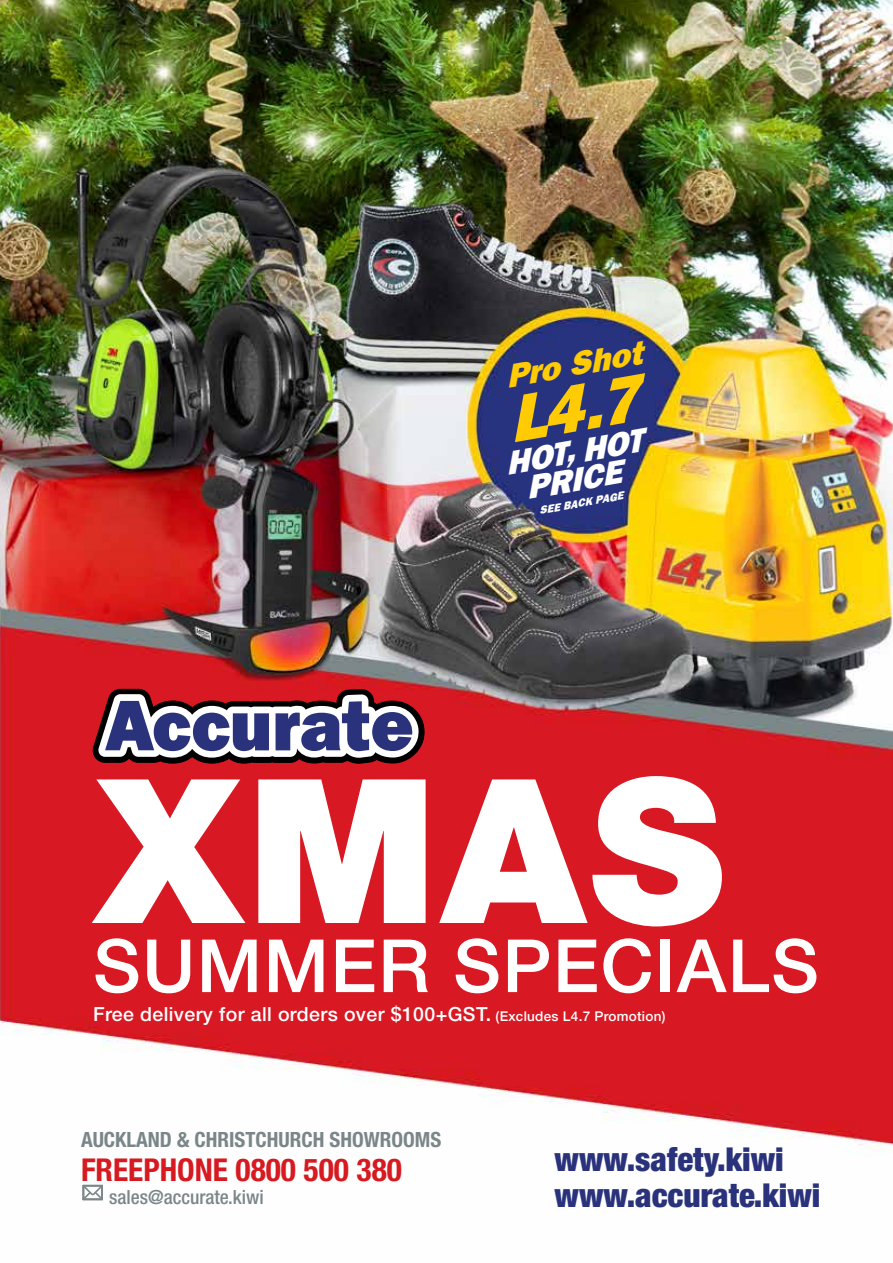
<style>
.page{position:relative;width:893px;height:1263px;background:#fff}
.page>*{position:absolute;margin:0;border:0;box-sizing:border-box;transform-origin:0 0}
.t1{font:900 201px "Helvetica Neue";color:#fff}
.t2{font:500 73.5px "Helvetica Neue";letter-spacing:.02em;color:#fff}
.t3{font:italic 800 66.15px "Franklin Gothic";color:#ffcb05}
.t4{font:italic 800 33.15px/27.6px "Franklin Gothic";color:#fff;text-align:center}
.t5{font:italic 800 33.15px "Franklin Gothic";color:#ffcb05}
.t6{font:900 condensed 33px "Helvetica Neue";color:#29327b}
.t7{font:700 condensed 31.5px "Helvetica Neue";color:#d71920}
.t8{font:700 condensed 21px "Helvetica Neue";color:#7b8689}
.t9{font:500 19.5px "Helvetica Neue";letter-spacing:.02em;color:#fff}
.t10{font:500 condensed 19.5px "Helvetica Neue";color:#7b8689}
.t11{font:italic 800 11.1px "Franklin Gothic";color:#fff}
.s1{font-size:13.5px}
</style>
<div class="page">
<img style="left:0;top:0;width:893px;height:1186px">
<div style="left:83px;top:1185px;width:20px;height:15px;border:2px solid #7b8689"></div>
<svg style="left:82px;top:1186px;width:21px;height:15px"></svg>
<svg style="left:92px;top:688px;width:334px;height:76px"></svg>
<h3 class="t5" style="left:502px;top:357px;width:139px;rotate:-10deg">Pro Shot</h3>
<h3 class="t3" style="left:500px;top:382px;width:132px;rotate:-10deg">L4.7</h3>
<h3 class="t4" style="left:503px;top:450px;width:140px;rotate:-10deg">HOT, HOT<br>PRICE</h3>
<p class="t11" style="left:538px;top:504px;width:87px;rotate:-10deg">SEE BACK PAGE</p>
<h1 class="t1" style="left:94px;top:731px;width:631px">XMAS</h1>
<h2 class="t2" style="left:93px;top:922px;width:727px">SUMMER SPECIALS</h2>
<p class="t9" style="left:93px;top:1002px;width:574px">Free delivery for all orders over $100+GST. <span class="s1">(Excludes L4.7 Promotion)</span></p>
<p class="t8" style="left:81px;top:1127px;width:362px">AUCKLAND &amp; CHRISTCHURCH SHOWROOMS</p>
<h3 class="t7" style="left:81px;top:1150px;width:322px">FREEPHONE 0800 500 380</h3>
<p class="t10" style="left:109px;top:1185px;width:156px">sales@accurate.kiwi</p>
<h3 class="t6" style="left:555px;top:1138px;width:231px">www.safety.kiwi</h3>
<h3 class="t6" style="left:555px;top:1175px;width:267px">www.accurate.kiwi</h3>
</div>
